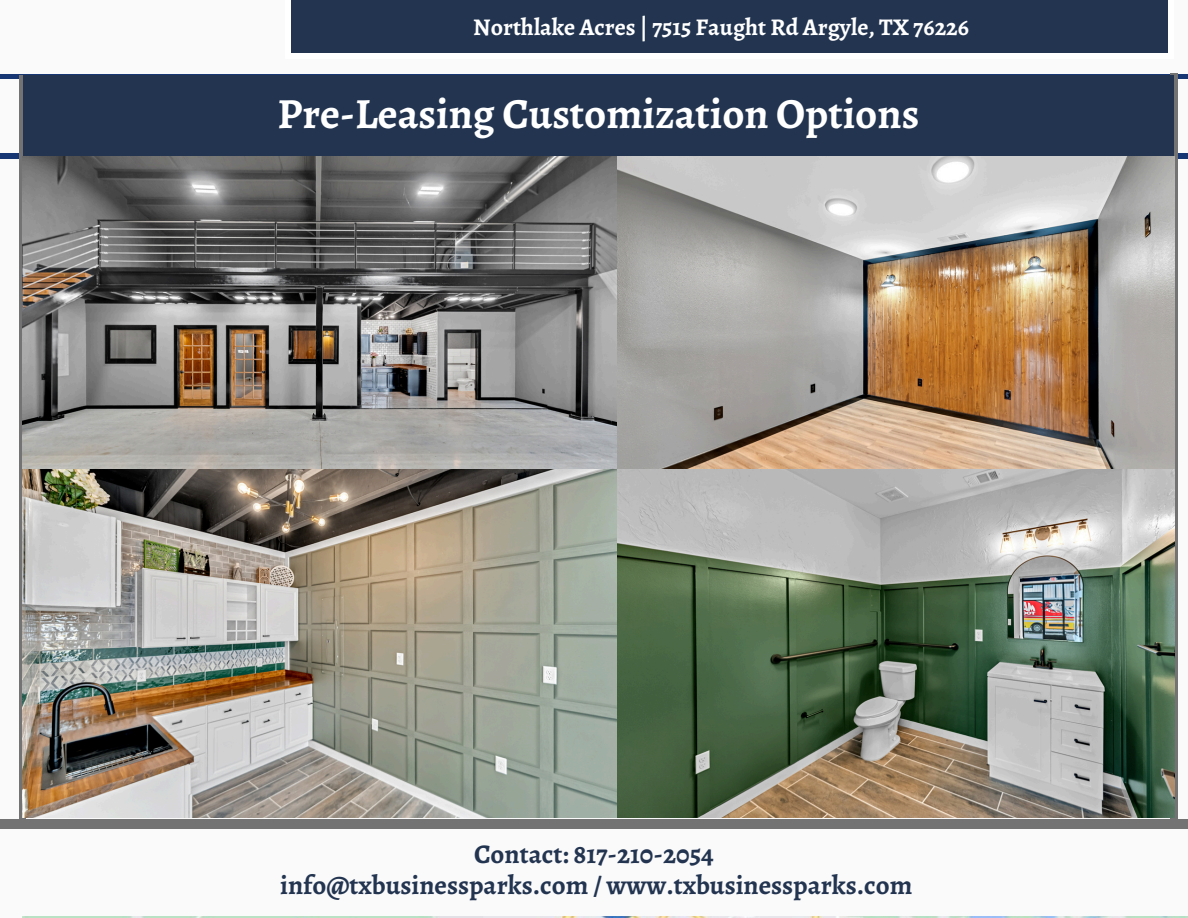
<style>
.page{position:relative;width:1188px;height:918px;background:#fafafa}
.page>*{position:absolute;margin:0;border:0;box-sizing:border-box;transform-origin:0 0}
.t1{font:700 43.05px "Alegreya";color:#fff}
.t2{font:700 27px "Alegreya";color:#223450}
.t3{font:700 24px "Alegreya";color:#fff}
</style>
<div class="page">
<div style="left:0;top:819px;width:1188px;height:10px;background:#737373"></div>
<hr style="left:0;top:74px;width:1188px;height:4px;background:#173774">
<hr style="left:0;top:154px;width:1188px;height:4px;background:#173774">
<svg style="left:20px;top:75px;width:6px;height:744px;background:#80807e"></svg>
<div style="left:286px;top:0;width:888px;height:59px;background:#fff"></div>
<div style="left:292px;top:0;width:876px;height:53px;background:#223450"></div>
<svg style="left:1170px;top:74px;width:8px;height:745px;background:#7c7d7b"></svg>
<div style="left:23px;top:75px;width:1151px;height:81px;background:#223450"></div>
<img style="left:23px;top:916px;width:1165px;height:2px">
<img style="left:23px;top:156px;width:1151px;height:661px">
<h2 class="t3" style="left:473px;top:10px;width:497px">Northlake Acres | 7515 Faught Rd Argyle, TX 76226</h2>
<p class="t1" style="left:278px;top:84px;width:643px">Pre-Leasing Customization Options</p>
<p class="t2" style="left:474px;top:835px;width:241px">Contact: 817-210-2054</p>
<h2 class="t2" style="left:280px;top:867px;width:634px">info@txbusinessparks.com / www.txbusinessparks.com</h2>
</div>
